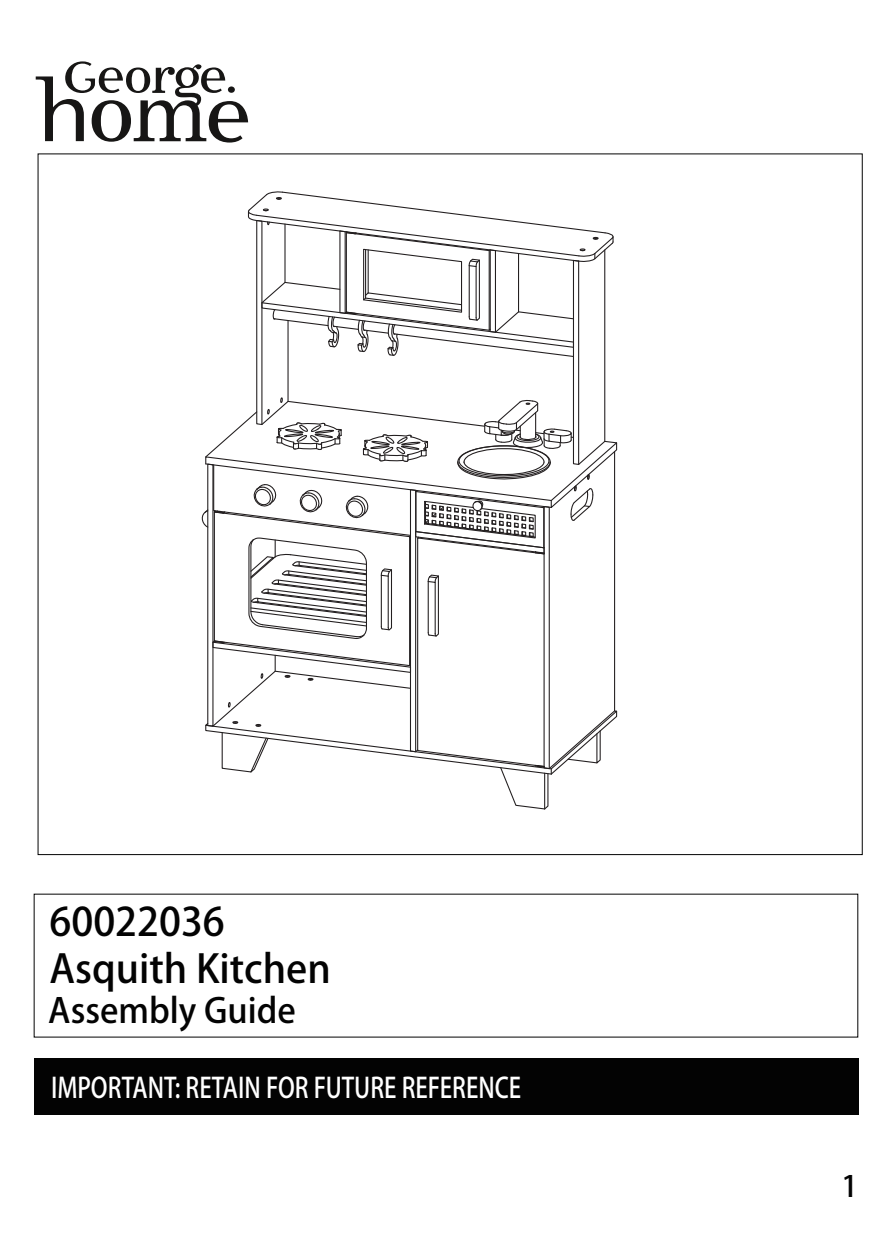
<style>
.page{position:relative;width:893px;height:1234px;background:#fff}
.page>*{position:absolute;margin:0;border:0;box-sizing:border-box;transform-origin:0 0}
.t1{font:38.85px/46.7px "Avenir Black G Bpc EUC H";color:#030303}
.t2{font:34.05px "Avenir Book G Bpc EUC H";color:#030303}
.t3{font:29.25px "Avenir Book G Bpc EUC H";color:#030303}
.t4{font:27.9px "Avenir Heavy G Bpc EUC H";color:#fff;scale:.83 1}
</style>
<div class="page">
<div style="left:34px;top:1057px;width:825px;height:57px;background:#030303"></div>
<svg style="left:36px;top:61px;width:212px;height:81px"></svg>
<svg style="left:201px;top:191px;width:417px;height:619px"></svg>
<h1 class="t1" style="left:50px;top:899px;width:283px">60022036<br>Asquith Kitchen</h1>
<p class="t2" style="left:48px;top:990px;width:249px">Assembly Guide</p>
<p class="t4" style="left:51px;top:1070px;width:568px">IMPORTANT: RETAIN FOR FUTURE REFERENCE</p>
<p class="t3" style="left:841px;top:1168px;width:18px">1</p>
</div>
